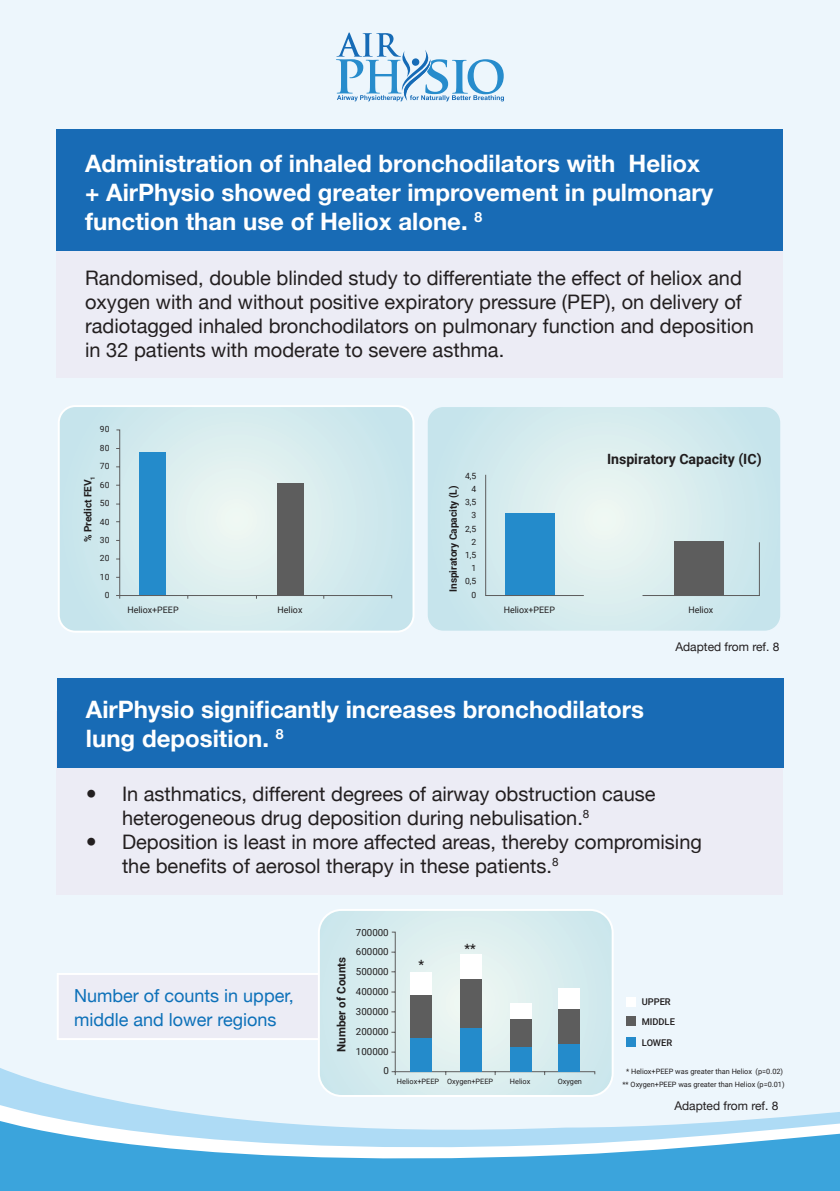
<style>
.page{position:relative;width:840px;height:1191px;background:#fff}
.page>*{position:absolute;margin:0;border:0;box-sizing:border-box;transform-origin:0 0}
.t1{font:700 24px/28.8px "Helvetica Neue";color:#fff}
.t2{font:20px/24px "Helvetica Neue";color:#231f20}
.t3{font:18px "Helvetica Neue";color:#0d71b9}
.t4{font:700 14.2px "Roboto";color:#201d1e}
.t5{font:500 12.8px "Roboto";color:#201d1e}
.t6{font:12px "Helvetica Neue";color:#231f20}
.t7{font:700 11.6px "Roboto";color:#201d1e}
.t8{font:700 10.2px "Roboto";color:#201d1e}
.t9{font:9.8px/19.8px "Roboto";color:#201d1e;text-align:right}
.t10{font:500 9.2px "Roboto";color:#201d1e}
.t11{font:8.8px "Roboto";color:#201d1e}
.t12{font:8.6px/18.4px "Roboto";color:#201d1e;text-align:center}
.t13{font:7.4px/12.4px "Roboto";color:#201d1e;text-align:center}
</style>
<div class="page">
<div style="left:0;top:0;width:839px;height:1191px;background:#edf6fc"></div>
<svg style="left:0;top:1061px;width:839px;height:130px"></svg>
<svg style="left:336px;top:32px;width:167px;height:69px"></svg>
<div style="left:57px;top:194px;width:725px;height:184px;background:#ececf5"></div>
<div style="left:57px;top:711px;width:725px;height:183px;background:#ececf5"></div>
<div style="left:57px;top:129px;width:725px;height:121px;background:#186bb5"></div>
<div style="left:58px;top:677px;width:725px;height:90px;background:#186bb5"></div>
<svg style="left:61px;top:408px;width:352px;height:223px;background:#cde7ec"></svg>
<div style="left:58px;top:405px;width:356px;height:227px;border:2px solid #fff;border-radius:17px"></div>
<svg style="left:428px;top:408px;width:350px;height:221px;background:#d0e8ed"></svg>
<div style="left:425px;top:405px;width:356px;height:227px;border:2px solid #edf6fc;border-radius:17px"></div>
<svg style="left:115px;top:429px;width:277px;height:170px"></svg>
<svg style="left:484px;top:474px;width:275px;height:122px"></svg>
<div style="left:57px;top:973px;width:286px;height:67px;background:#ececf5;border:2px solid #fff"></div>
<div style="left:625px;top:997px;width:10px;height:10px;background:#fff"></div>
<div style="left:625px;top:1016px;width:10px;height:10px;background:#5d5d5d"></div>
<div style="left:625px;top:1036px;width:10px;height:10px;background:#248bcb"></div>
<svg style="left:319px;top:912px;width:293px;height:184px;background:#d4eaed"></svg>
<div style="left:318px;top:909px;width:295px;height:188px;border:2px solid #fff;border-radius:23px"></div>
<svg style="left:390px;top:931px;width:205px;height:144px"></svg>
<div style="left:410px;top:994px;width:21px;height:44px;background:#5d5d5d"></div>
<div style="left:410px;top:972px;width:21px;height:22px;background:#fff"></div>
<div style="left:410px;top:1038px;width:21px;height:33px;background:#248bcb"></div>
<div style="left:460px;top:978px;width:21px;height:50px;background:#5d5d5d"></div>
<div style="left:460px;top:954px;width:21px;height:24px;background:#fff"></div>
<div style="left:460px;top:1028px;width:21px;height:43px;background:#248bcb"></div>
<div style="left:510px;top:1018px;width:21px;height:29px;background:#5d5d5d"></div>
<div style="left:510px;top:1004px;width:21px;height:15px;background:#fff"></div>
<div style="left:510px;top:1047px;width:21px;height:24px;background:#248bcb"></div>
<div style="left:558px;top:1008px;width:21px;height:37px;background:#5d5d5d"></div>
<div style="left:558px;top:988px;width:21px;height:20px;background:#fff"></div>
<div style="left:558px;top:1044px;width:21px;height:27px;background:#248bcb"></div>
<p class="t1" style="left:85px;top:150px;width:629px">Administration of inhaled bronchodilators with Heliox + AirPhysio showed greater improvement in pulmonary function than use of Heliox alone. <sup>8</sup></p>
<p class="t2" style="left:85px;top:267px;width:669px">Randomised, double blinded study to differentiate the effect of heliox and oxygen with and without positive expiratory pressure (PEP), on delivery of radiotagged inhaled bronchodilators on pulmonary function and deposition in 32 patients with moderate to severe asthma.</p>
<p class="t12" style="left:100px;top:420px;width:11px">90<br>80<br>70<br>60<br>50<br>40<br>30<br>20<br>10<br>0</p>
<p class="t12" style="left:465px;top:469px;width:13px;line-height:13.2px;text-align:right">4,5<br>4<br>3,5<br>3<br>2,5<br>2<br>1,5<br>1<br>0,5<br>0</p>
<p class="t8" style="left:81px;top:542px;width:67px;rotate:-90deg">% Predict FEV<sub>1</sub></p>
<p class="t8" style="left:446px;top:592px;width:108px;rotate:-90deg">Inspiratory Capacity (L)</p>
<p class="t4" style="left:606px;top:449px;width:156px">Inspiratory Capacity (IC)</p>
<p class="t11" style="left:127px;top:604px;width:53px">Heliox+PEEP</p>
<p class="t11" style="left:277px;top:604px;width:26px">Heliox</p>
<p class="t11" style="left:503px;top:604px;width:53px">Heliox+PEEP</p>
<p class="t11" style="left:688px;top:604px;width:26px">Heliox</p>
<p class="t1" style="left:86px;top:696px;width:559px">AirPhysio significantly increases bronchodilators</p>
<p class="t1" style="left:86px;top:725px;width:199px">lung deposition. <sup>8</sup></p>
<p class="t6" style="left:675px;top:638px;width:106px">Adapted from ref. 8</p>
<p class="t2" style="left:122px;top:783px;width:535px">In asthmatics, different degrees of airway obstruction cause heterogeneous drug deposition during nebulisation.<sup>8</sup></p>
<p class="t2" style="left:122px;top:831px;width:581px">Deposition is least in more affected areas, thereby compromising the benefits of aerosol therapy in these patients.<sup>8</sup></p>
<p class="t3" style="left:74px;top:982px;width:221px">Number of counts in upper,</p>
<p class="t3" style="left:74px;top:1006px;width:204px">middle and lower regions</p>
<p class="t7" style="left:333px;top:1052px;width:96px;rotate:-90deg">Number of Counts</p>
<p class="t9" style="left:356px;top:921px;width:34px">700000<br>600000<br>500000<br>400000<br>300000<br>200000<br>100000<br>0</p>
<p class="t5" style="left:418px;top:955px;width:7px">*</p>
<p class="t5" style="left:464px;top:939px;width:13px">**</p>
<p class="t13" style="left:396px;top:1075px;width:98px">Heliox+PEEP Oxygen+PEEP</p>
<p class="t13" style="left:509px;top:1075px;width:22px">Heliox</p>
<p class="t13" style="left:557px;top:1075px;width:26px">Oxygen</p>
<p class="t10" style="left:641px;top:995px;width:31px">UPPER</p>
<p class="t10" style="left:641px;top:1015px;width:35px">MIDDLE</p>
<p class="t10" style="left:641px;top:1036px;width:32px">LOWER</p>
<p class="t13" style="left:622px;top:1065px;width:163px">* Heliox+PEEP was greater than Heliox (p=0.02) ** Oxygen+PEEP was greater than Heliox (p=0.01)</p>
<p class="t6" style="left:674px;top:1096px;width:106px">Adapted from ref. 8</p>
</div>
